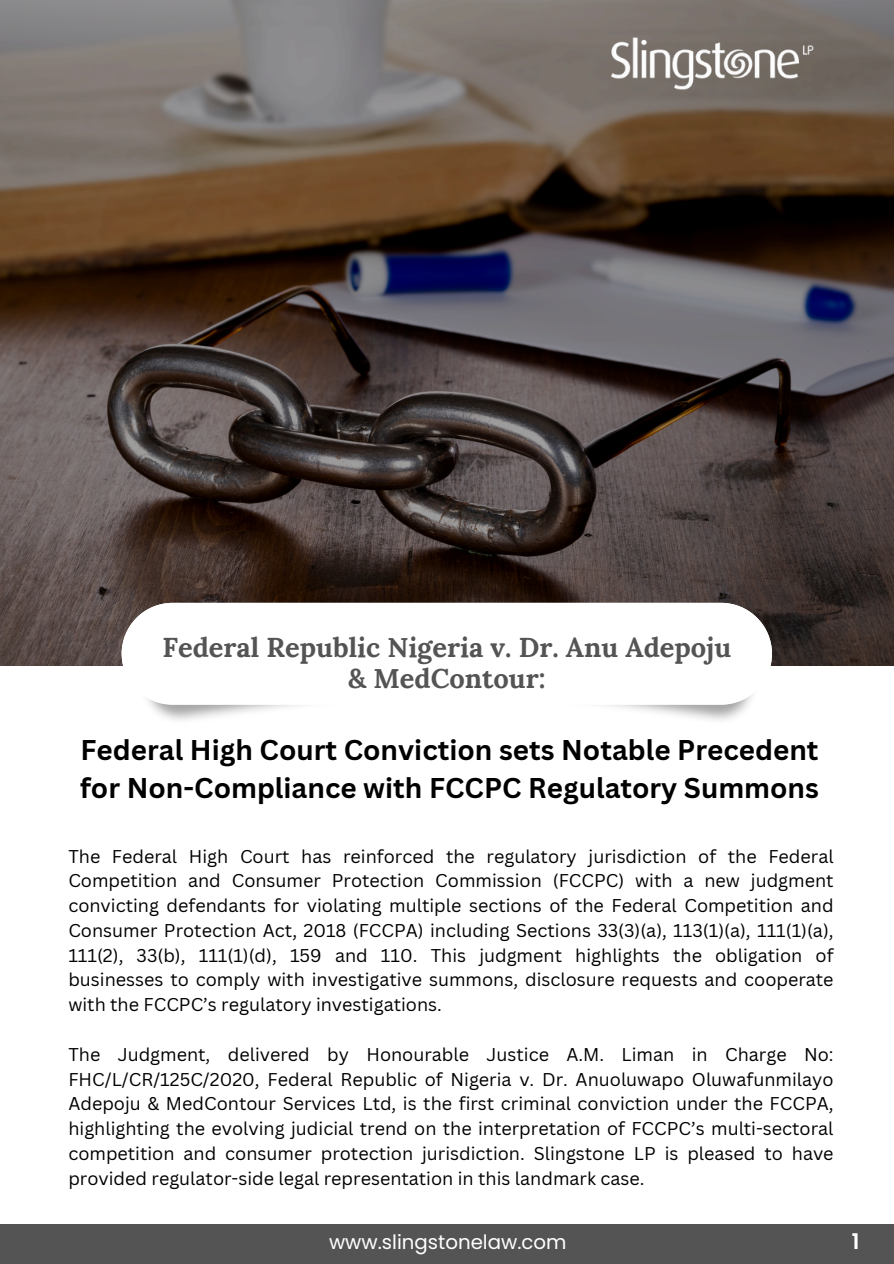
<style>
.page{position:relative;width:894px;height:1264px;background:#fff}
.page>*{position:absolute;margin:0;border:0;box-sizing:border-box;transform-origin:0 0}
.t1{font:700 27.75px/38.4px "Canva Sans";color:#000}
.t2{font:700 27.15px/30.3px "Lora";color:#545454;text-align:center}
.t3{font:800 21px "Futura LT Pro";color:#fff}
.t4{font:19.8px "Poppins";color:#fff}
.t5{font:18px/24.8px "Canva Sans";color:#000;text-align:justify}
</style>
<div class="page">
<div style="left:0;top:1223px;width:893px;height:40px;background:#545454"></div>
<img style="left:0;top:0;width:893px;height:665px">
<img style="left:521px;top:12px;width:344px;height:101px">
<svg style="left:122px;top:603px;width:649px;height:101px"></svg>
<p class="t2" style="left:162px;top:632px;width:570px">Federal Republic Nigeria v. Dr. Anu Adepoju &amp; MedContour:</p>
<p class="t1" style="left:80px;top:729px;width:740px">Federal High Court Conviction sets Notable Precedent for Non-Compliance with FCCPC Regulatory Summons</p>
<h1 class="t5" style="left:68px;top:843px;width:766px">The Federal High Court has reinforced the regulatory jurisdiction of the Federal Competition and Consumer Protection Commission (FCCPC) with a new judgment convicting defendants for violating multiple sections of the Federal Competition and Consumer Protection Act, 2018 (FCCPA) including Sections 33(3)(a), 113(1)(a), 111(1)(a), 111(2), 33(b), 111(1)(d), 159 and 110. This judgment highlights the obligation of businesses to comply with investigative summons, disclosure requests and cooperate with the FCCPC’s regulatory investigations.</h1>
<p class="t5" style="left:68px;top:1041px;width:766px">The Judgment, delivered by Honourable Justice A.M. Liman in Charge No:<br>FHC/L/CR/125C/2020, Federal Republic of Nigeria v. Dr. Anuoluwapo Oluwafunmilayo Adepoju &amp; MedContour Services Ltd, is the first criminal conviction under the FCCPA, highlighting the evolving judicial trend on the interpretation of FCCPC’s multi-sectoral competition and consumer protection jurisdiction. Slingstone LP is pleased to have provided regulator-side legal representation in this landmark case.</p>
<h1 class="t4" style="left:329px;top:1228px;width:239px">www.slingstonelaw.com</h1>
<p class="t3" style="left:849px;top:1231px;width:14px">1</p>
</div>
